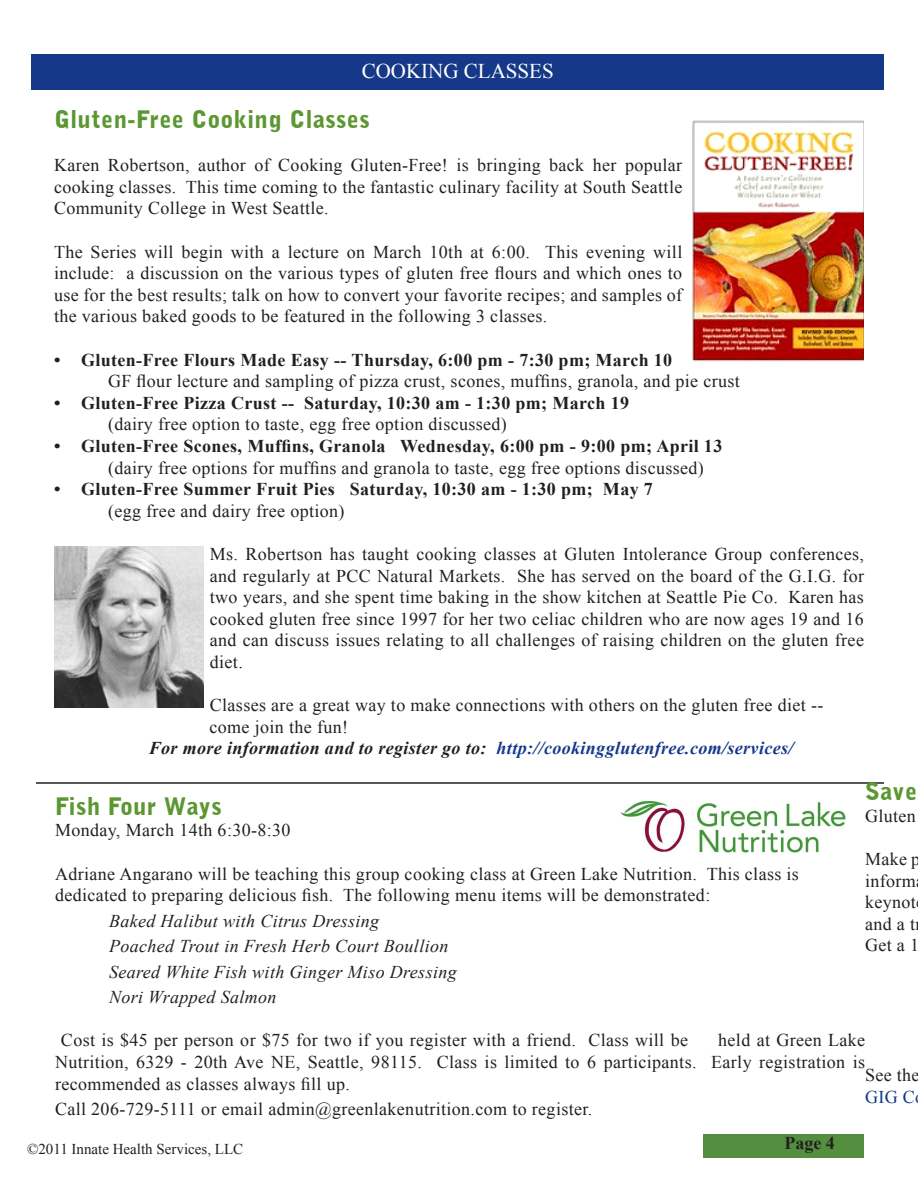
<style>
.page{position:relative;width:918px;height:1188px;background:#fff}
.page>*{position:absolute;margin:0;border:0;box-sizing:border-box;transform-origin:0 0}
.t1{font:900 24px "Bell Gothic BT";letter-spacing:.02em;color:#5c9731}
.t2{font:21px "Times New Roman";color:#fff}
.t3{font:18px/21.6px "Times New Roman";letter-spacing:.02em;color:#231f20}
.t4{font:700 18px/21.6px "Times New Roman";letter-spacing:.02em;color:#231f20}
.t5{font:italic 18px "Times New Roman";letter-spacing:.02em;color:#231f20}
.t6{font:italic 700 18px "Times New Roman";letter-spacing:.02em;color:#153889}
.t7{font:18px "Times New Roman";color:#153889}
.t8{font:15px "Times New Roman";color:#231f20}
.s1{font-weight:700}
.s2{font-weight:400}
.s3{color:#231f20}
</style>
<div class="page">
<div style="left:32px;top:54px;width:852px;height:36px;background:#153889"></div>
<div style="left:704px;top:1134px;width:160px;height:23px;background:#548f40"></div>
<img style="left:54px;top:546px;width:150px;height:161px">
<img style="left:692px;top:120px;width:172px;height:242px">
<hr style="left:36px;top:782px;width:848px;height:2px;background:#231f20">
<img style="left:620px;top:800px;width:226px;height:53px">
<p class="t2" style="left:362px;top:56px;width:193px">COOKING CLASSES</p>
<p class="t1" style="left:54px;top:104px;width:317px">Gluten-Free Cooking Classes</p>
<p class="t3" style="left:54px;top:154px;width:630px;text-align:justify">Karen Robertson, author of Cooking Gluten-Free! is bringing back her popular cooking classes. This time coming to the fantastic culinary facility at South Seattle Community College in West Seattle.</p>
<p class="t3" style="left:54px;top:241px;width:630px;text-align:justify">The Series will begin with a lecture on March 10th at 6:00. This evening will include: a discussion on the various types of gluten free flours and which ones to use for the best results; talk on how to convert your favorite recipes; and samples of the various baked goods to be featured in the following 3 classes.</p>
<p class="t3" style="left:108px;top:349px;width:633px;text-indent:-54px"><span class="s1">• Gluten-Free Flours Made Easy -- Thursday, 6:00 pm - 7:30 pm; March 10<br></span>GF flour lecture and sampling of pizza crust, scones, muffins, granola, and pie crust</p>
<p class="t4" style="left:108px;top:392px;width:523px;text-indent:-54px">• Gluten-Free Pizza Crust -- Saturday, 10:30 am - 1:30 pm; March 19 <span class="s2">(dairy free option to taste, egg free option discussed)</span></p>
<p class="t3" style="left:108px;top:435px;width:616px;text-indent:-54px"><span class="s1">• Gluten-Free Scones, Muffins, Granola Wednesday, 6:00 pm - 9:00 pm; April 13 </span>(dairy free options for muffins and granola to taste, egg free options discussed)</p>
<p class="t4" style="left:108px;top:478px;width:546px;text-indent:-54px">• Gluten-Free Summer Fruit Pies Saturday, 10:30 am - 1:30 pm; May 7 <span class="s2">(egg free and dairy free option)</span></p>
<p class="t3" style="left:210px;top:543px;width:656px;text-align:justify">Ms. Robertson has taught cooking classes at Gluten Intolerance Group conferences, and regularly at PCC Natural Markets. She has served on the board of the G.I.G. for two years, and she spent time baking in the show kitchen at Seattle Pie Co. Karen has cooked gluten free since 1997 for her two celiac children who are now ages 19 and 16 and can discuss issues relating to all challenges of raising children on the gluten free diet.</p>
<p class="t3" style="left:210px;top:694px;width:615px">Classes are a great way to make connections with others on the gluten free diet -- come join the fun!</p>
<p class="t6" style="left:149px;top:736px;width:646px"><span class="s3">For more information and to register go to:</span> http://cookingglutenfree.com/services/</p>
<p class="t1" style="left:865px;top:777px;width:54px">Save</p>
<p class="t3" style="left:865px;top:805px;width:52px">Gluten</p>
<p class="t3" style="left:865px;top:848px;width:57px">Make p inform keynot and a t</p>
<p class="t3" style="left:865px;top:934px;width:56px">Get a 1</p>
<p class="t1" style="left:55px;top:791px;width:168px">Fish Four Ways</p>
<p class="t3" style="left:55px;top:819px;width:237px">Monday, March 14th 6:30-8:30</p>
<p class="t3" style="left:55px;top:862px;width:745px">Adriane Angarano will be teaching this group cooking class at Green Lake Nutrition. This class is dedicated to preparing delicious fish. The following menu items will be demonstrated:</p>
<p class="t5" style="left:109px;top:908px;width:272px">Baked Halibut with Citrus Dressing</p>
<p class="t5" style="left:109px;top:934px;width:341px">Poached Trout in Fresh Herb Court Boullion</p>
<p class="t5" style="left:109px;top:959px;width:349px">Seared White Fish with Ginger Miso Dressing</p>
<p class="t5" style="left:109px;top:985px;width:169px">Nori Wrapped Salmon</p>
<p class="t3" style="left:61px;top:1029px;width:629px">Cost is $45 per person or $75 for two if you register with a friend. Class will be</p>
<p class="t3" style="left:55px;top:1029px;width:812px;text-align:justify;text-indent:663px">held at Green Lake Nutrition, 6329 - 20th Ave NE, Seattle, 98115. Class is limited to 6 participants. Early registration is recommended as classes always fill up.</p>
<p class="t3" style="left:55px;top:1098px;width:539px">Call 206-729-5111 or email admin@greenlakenutrition.com to register.</p>
<p class="t3" style="left:865px;top:1064px;width:56px">See the</p>
<p class="t7" style="left:865px;top:1085px;width:51px">GIG C</p>
<p class="t8" style="left:27px;top:1139px;width:218px">©2011 Innate Health Services, LLC</p>
<p class="t4" style="left:784px;top:1132px;width:52px">Page 4</p>
</div>
